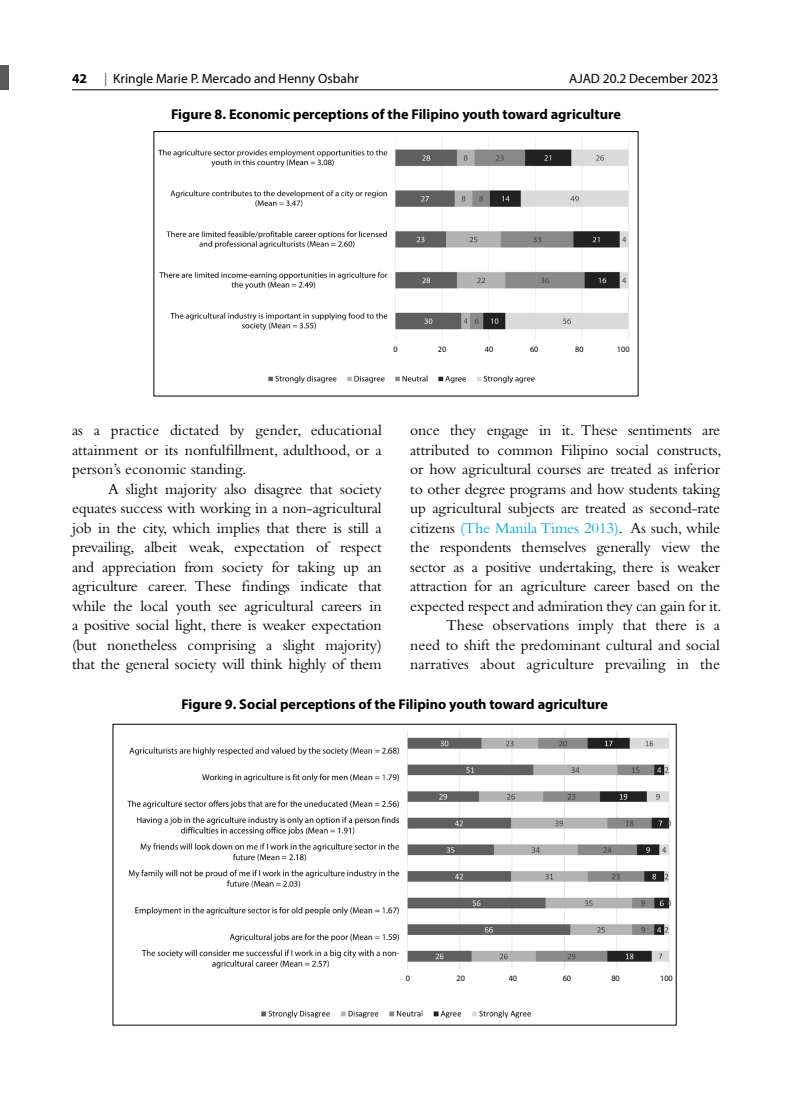
<style>
.page{position:relative;width:810px;height:1107px;background:#fff}
.page>*{position:absolute;margin:0;border:0;box-sizing:border-box;transform-origin:0 0}
.t1{font:15.75px/19.5px "Bembo Std";letter-spacing:-.01em;color:#000;text-align:justify}
.t2{font:700 14.25px "Myriad Pro";color:#000}
.t3{font:13.5px "Myriad Pro";color:#000}
.t4{font:700 13.5px "Myriad Pro";color:#000}
.t5{font:8.25px "Myriad Pro";color:#000}
.s1{color:#58595b}
.s2{color:#00a9e3}
</style>
<div class="page">
<hr style="left:72px;top:90px;width:646px;height:1px;background:#000">
<div style="left:0;top:65px;width:9px;height:25px;background:#58595b"></div>
<img style="left:127px;top:730px;width:545px;height:288px">
<div style="left:401px;top:975px;width:272px;height:17px;background:#fff"></div>
<img style="left:158px;top:137px;width:471px;height:204px">
<img style="left:202px;top:375px;width:406px;height:381px">
<p class="t4" style="left:72px;top:69px;width:16px">42</p>
<p class="t3" style="left:104px;top:70px;width:256px"><span class="s1">|</span> Kringle Marie P. Mercado and Henny Osbahr</p>
<p class="t3" style="left:569px;top:70px;width:151px">AJAD 20.2 December 2023</p>
<p class="t2" style="left:171px;top:105px;width:451px">Figure 8. Economic perceptions of the Filipino youth toward agriculture</p>
<p class="t5" style="left:393px;top:345px;width:6px">0</p>
<p class="t5" style="left:438px;top:345px;width:10px">20</p>
<p class="t5" style="left:485px;top:345px;width:10px">40</p>
<p class="t5" style="left:530px;top:345px;width:10px">60</p>
<p class="t5" style="left:575px;top:345px;width:10px">80</p>
<p class="t5" style="left:617px;top:345px;width:14px">100</p>
<p class="t1" style="left:410px;top:420px;width:313px;text-align:right">once they engage in it. These sentiments are attributed to common Filipino social constructs, or how agricultural courses are treated as inferior to other degree programs and how students taking up agricultural subjects are treated as second-rate citizens <span class="s2">(The Manila Times 2013)</span>. As such, while the respondents themselves generally view the sector as a positive undertaking, there is weaker attraction for an agriculture career based on the expected respect and admiration they can gain for it.<br>These observations imply that there is a<br>need to shift the predominant cultural and social narratives about agriculture prevailing in the</p>
<p class="t2" style="left:181px;top:695px;width:428px">Figure 9. Social perceptions of the Filipino youth toward agriculture</p>
<p class="t1" style="left:72px;top:420px;width:311px">as a practice dictated by gender, educational attainment or its nonfulfillment, adulthood, or a person’s economic standing.</p>
<p class="t1" style="left:72px;top:479px;width:311px;text-indent:36px">A slight majority also disagree that society equates success with working in a non-agricultural job in the city, which implies that there is still a prevailing, albeit weak, expectation of respect and appreciation from society for taking up an agriculture career. These findings indicate that while the local youth see agricultural careers in a positive social light, there is weaker expectation (but nonetheless comprising a slight majority) that the general society will think highly of them</p>
<p class="t5" style="left:406px;top:973px;width:6px">0</p>
<p class="t5" style="left:456px;top:973px;width:10px">20</p>
<p class="t5" style="left:509px;top:973px;width:10px">40</p>
<p class="t5" style="left:563px;top:973px;width:10px">60</p>
<p class="t5" style="left:611px;top:973px;width:10px">80</p>
<p class="t5" style="left:660px;top:973px;width:14px">100</p>
</div>
